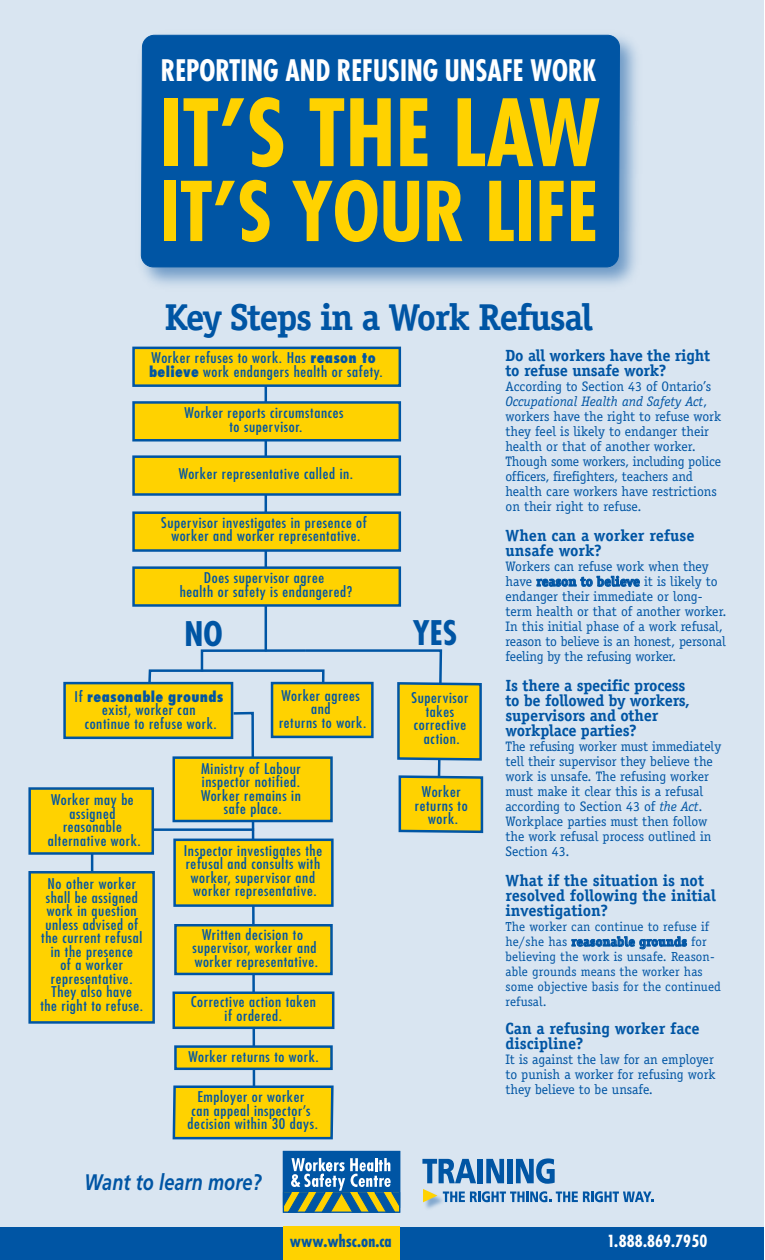
<style>
.page{position:relative;width:765px;height:1260px;background:#fff}
.page>*{position:absolute;margin:0;border:0;box-sizing:border-box;transform-origin:0 0}
.t1{font:700 condensed 90px "Futura";color:#ffd200}
.t2{font:700 condensed 80px "Futura";color:#ffd200}
.t3{font:700 37.5px "Officina Serif";letter-spacing:-.04em;color:#0055a4}
.t4{font:700 condensed 33px "Futura";color:#0055a4}
.t5{font:700 condensed 28.88px "Futura";color:#fff;scale:.95 1}
.t6{font:italic 700 22.5px "Frutiger";letter-spacing:.01em;color:#0055a4;scale:.8 1}
.t7{font:700 16.25px/15px "Officina Serif";letter-spacing:-.015em;color:#0055a4}
.t8{font:700 condensed 16.25px "Futura";letter-spacing:.005em;color:#0055a4}
.t9{font:700 condensed 16.25px "Futura";letter-spacing:.005em;color:#fff}
.t10{font:condensed 14.38px/13.5px "Futura";letter-spacing:.04em;color:#0055a4;text-align:center;scale:1.1 1}
.t11{font:13.75px/15px "Officina Serif";color:#0055a4}
.t12{font:13.12px/15px "Officina Serif";letter-spacing:.01em;color:#0055a4}
.s1{font-weight:800}
.s2{font-style:italic}
.s3{font-weight:700}
</style>
<div class="page">
<div style="left:0;top:0;width:764px;height:1260px;background:#d9e5f1"></div>
<div style="left:1px;top:1227px;width:763px;height:33px;background:#0055a4"></div>
<div style="left:283px;top:1227px;width:116px;height:33px;background:#ffd200"></div>
<div style="left:283px;top:1151px;width:117px;height:61px;background:#0055a4"></div>
<svg style="left:282px;top:1158px;width:119px;height:55px"></svg>
<div style="left:283px;top:1151px;width:117px;height:62px;border:1px solid #0055a4"></div>
<svg style="left:422px;top:1159px;width:54px;height:24px"></svg>
<div style="left:478px;top:1159px;width:5px;height:24px;background:#0055a4"></div>
<svg style="left:486px;top:1159px;width:18px;height:24px"></svg>
<div style="left:507px;top:1159px;width:6px;height:24px;background:#0055a4"></div>
<svg style="left:516px;top:1158px;width:39px;height:26px"></svg>
<img style="left:423px;top:1191px;width:24px;height:18px">
<svg style="left:423px;top:1189px;width:14px;height:13px"></svg>
<svg style="left:443px;top:1191px;width:210px;height:11px"></svg>
<div style="left:140px;top:34px;width:480px;height:234px;background:#0055a4"></div>
<hr style="left:91px;top:838px;width:2px;height:50px;background:#0055a4">
<div style="left:30px;top:789px;width:123px;height:64px;background:#ffd200"></div>
<div style="left:28px;top:787px;width:126px;height:68px;border:2px solid #0055a4"></div>
<div style="left:30px;top:872px;width:124px;height:150px;background:#ffd200"></div>
<div style="left:28px;top:871px;width:127px;height:153px;border:2px solid #0055a4"></div>
<div style="left:65px;top:683px;width:167px;height:55px;background:#ffd200"></div>
<div style="left:63px;top:682px;width:170px;height:57px;border:2px solid #0055a4"></div>
<hr style="left:265px;top:356px;width:2px;height:295px;background:#0055a4">
<svg style="left:147px;top:648px;width:337px;height:492px"></svg>
<div style="left:134px;top:348px;width:266px;height:38px;background:#ffd200"></div>
<div style="left:132px;top:347px;width:269px;height:40px;border:2px solid #0055a4"></div>
<div style="left:134px;top:402px;width:266px;height:38px;background:#ffd200"></div>
<div style="left:132px;top:401px;width:269px;height:41px;border:2px solid #0055a4"></div>
<div style="left:134px;top:457px;width:266px;height:37px;background:#ffd200"></div>
<div style="left:132px;top:455px;width:269px;height:41px;border:2px solid #0055a4"></div>
<div style="left:134px;top:513px;width:266px;height:38px;background:#ffd200"></div>
<div style="left:132px;top:511px;width:269px;height:41px;border:2px solid #0055a4"></div>
<div style="left:134px;top:568px;width:266px;height:37px;background:#ffd200"></div>
<div style="left:132px;top:566px;width:269px;height:41px;border:2px solid #0055a4"></div>
<svg style="left:537px;top:576px;width:103px;height:11px"></svg>
<svg style="left:572px;top:936px;width:115px;height:14px"></svg>
<h3 class="t5" style="left:161px;top:52px;width:460px">REPORTING AND REFUSING UNSAFE WORK</h3>
<h1 class="t1" style="left:159px;top:75px;width:443px">IT’S THE LAW</h1>
<h2 class="t2" style="left:159px;top:160px;width:440px">IT’S YOUR LIFE</h2>
<h3 class="t3" style="left:164px;top:294px;width:430px">Key Steps in a Work Refusal</h3>
<p class="t10" style="left:149px;top:351px;width:214px;text-align:left">Worker refuses to work. Has <span class="s1">reason to believe</span> work endangers health or safety.</p>
<p class="t10" style="left:184px;top:406px;width:146px">Worker reports circumstances to supervisor.</p>
<p class="t10" style="left:179px;top:467px;width:160px">Worker representative called in.</p>
<p class="t10" style="left:161px;top:515px;width:188px">Supervisor investigates in presence of worker and worker representative.</p>
<p class="t10" style="left:180px;top:571px;width:158px">Does supervisor agree<br>health or safety is endangered?</p>
<h3 class="t4" style="left:185px;top:613px;width:40px">NO</h3>
<h3 class="t4" style="left:413px;top:612px;width:46px">YES</h3>
<p class="t10" style="left:75px;top:689px;width:137px">If <span class="s1">reasonable grounds </span>exist, worker can<br>continue to refuse work.</p>
<p class="t10" style="left:279px;top:689px;width:81px">Worker agrees and<br>returns to work.</p>
<p class="t10" style="left:201px;top:761px;width:92px">Ministry of Labour inspector notified.<br>Worker remains in safe place.</p>
<p class="t10" style="left:48px;top:793px;width:86px">Worker may be assigned reasonable alternative work.</p>
<p class="t10" style="left:40px;top:877px;width:95px">No other worker shall be assigned work in question unless advised of the current refusal in the presence<br>of a worker representative.<br>They also have<br>the right to refuse.</p>
<p class="t10" style="left:184px;top:843px;width:127px">Inspector investigates the refusal and consults with worker, supervisor and worker representative.</p>
<p class="t10" style="left:192px;top:927px;width:116px">Written decision to supervisor, worker and worker representative.</p>
<p class="t10" style="left:191px;top:995px;width:115px">Corrective action taken if ordered.</p>
<p class="t10" style="left:188px;top:1050px;width:120px">Worker returns to work.</p>
<p class="t10" style="left:188px;top:1090px;width:120px">Employer or worker<br>can appeal inspector’s decision within 30 days.</p>
<h3 class="t6" style="left:84px;top:1169px;width:223px">Want to learn more?</h3>
<p class="t10" style="left:412px;top:691px;width:53px">Supervisor takes corrective action.</p>
<p class="t10" style="left:415px;top:785px;width:50px">Worker returns to work.</p>
<p class="t7" style="left:506px;top:348px;width:206px">Do all workers have the right to refuse unsafe work?</p>
<p class="t11" style="left:506px;top:379px;width:217px">According to Section 43 of Ontario’s <span class="s2">Occupational Health and Safety Act</span>, workers have the right to refuse work they feel is likely to endanger their health or that of another worker.<br>Though some workers, including police officers, firefighters, teachers and health care workers have restrictions on their right to refuse.</p>
<p class="t7" style="left:506px;top:528px;width:190px">When can a worker refuse unsafe work?</p>
<p class="t11" style="left:506px;top:559px;width:223px">Workers can refuse work when they have <span class="s3">reason to believe</span> it is likely to endanger their immediate or long&shy;term health or that of another worker.<br>In this initial phase of a work refusal, reason to believe is an honest, personal feeling by the refusing worker.</p>
<p class="t7" style="left:506px;top:678px;width:186px">Is there a specific process to be followed by workers, supervisors and other workplace parties?</p>
<p class="t11" style="left:506px;top:739px;width:217px">The refusing worker must immediately tell their supervisor they believe the work is unsafe. The refusing worker must make it clear this is a refusal according to Section 43 of <span class="s2">the Act</span>.<br>Workplace parties must then follow the work refusal process outlined in Section 43.</p>
<p class="t7" style="left:506px;top:873px;width:212px">What if the situation is not resolved following the initial investigation?</p>
<p class="t12" style="left:506px;top:919px;width:217px">The worker can continue to refuse if he/she has <span class="s3">reasonable grounds</span> for believing the work is unsafe. Reason&shy;able grounds means the worker has some objective basis for the continued refusal.</p>
<p class="t7" style="left:506px;top:1021px;width:196px">Can a refusing worker face discipline?</p>
<p class="t11" style="left:506px;top:1052px;width:212px">It is against the law for an employer to punish a worker for refusing work they believe to be unsafe.</p>
<p class="t8" style="left:290px;top:1231px;width:103px">www.whsc.on.ca</p>
<p class="t9" style="left:607px;top:1231px;width:102px">1.888.869.7950</p>
</div>
